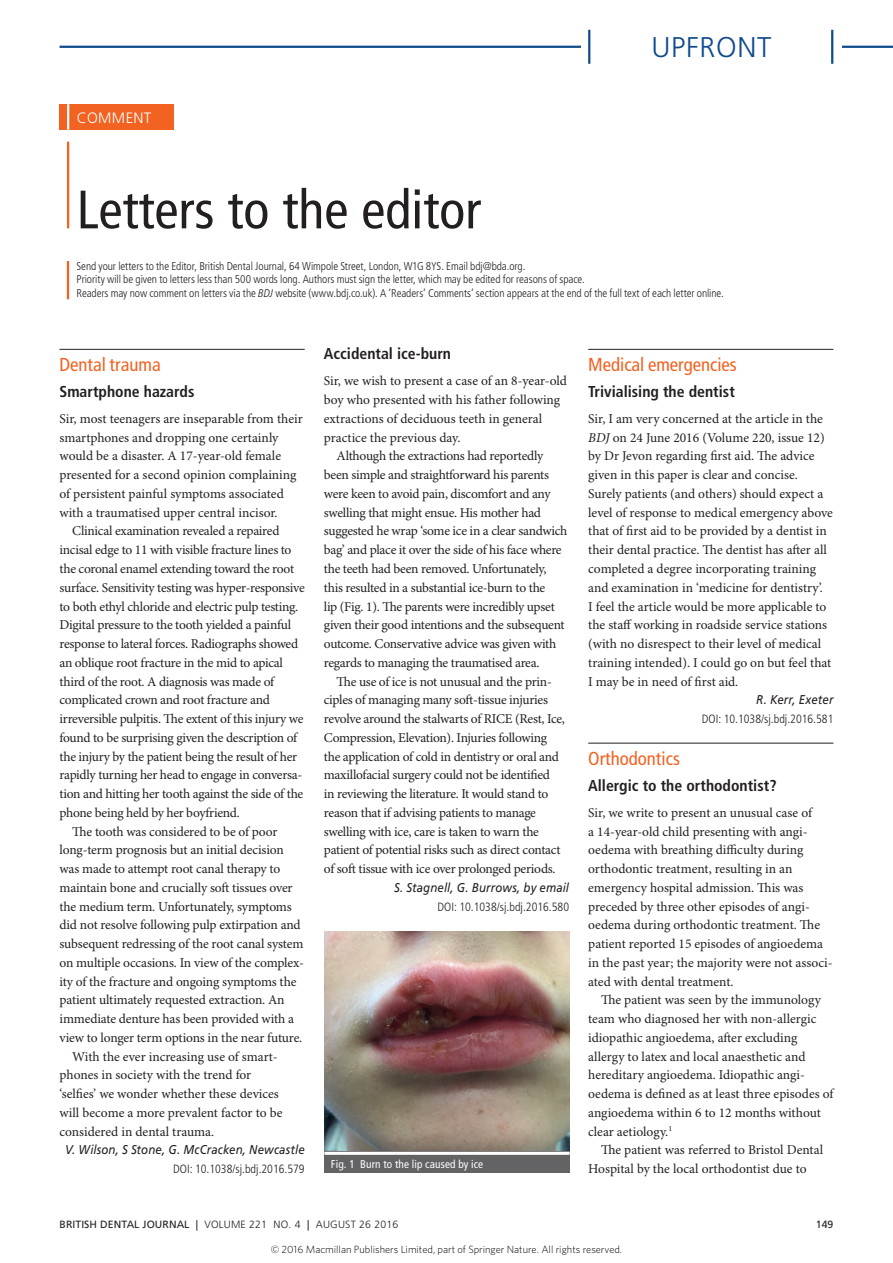
<style>
.page{position:relative;width:893px;height:1263px;background:#fff}
.page>*{position:absolute;margin:0;border:0;box-sizing:border-box;transform-origin:0 0}
.heading___1{font:condensed 54px "Frutiger LT Std";color:#231f20}
.t1{font:300 28.5px "Frutiger LT Std";letter-spacing:.025em;color:#0f4b8d}
.letters___heading{font:condensed 18.75px "Frutiger LT Std";color:#f26221}
.letters___crosshead{font:700 condensed 15.75px "Frutiger LT Std";color:#231f20}
.tag_-_1{font:300 15px "Frutiger LT Std";letter-spacing:.025em;color:#fff}
.body_9pt_ragged{font:13.5px/18.8px "Minion Pro";letter-spacing:-.02em;color:#231f20}
.body_9pt_ragged_1st{font:13.5px/18.8px "Minion Pro";color:#231f20}
.body_9pt_ragged-2{font:13.5px/18.8px "Minion Pro";color:#231f20}
.letters___authors{font:italic 12.75px "Frutiger LT Std";letter-spacing:.01em;color:#231f20;scale:.9 1}
.DOI{font:300 condensed 12px "Frutiger LT Std";color:#231f20}
.contact_-_upfront{font:300 condensed 11.25px/13.5px "Frutiger LT Std";letter-spacing:-.005em;color:#231f20}
.fig_caption_3___upfr{font:condensed 11.25px "Frutiger LT Std";letter-spacing:.015em;color:#fff}
.t2{font:300 10.5px "Whitney";color:#000}
.page_footer{font:300 10.5px "Frutiger LT Std";letter-spacing:.02em;color:#231f20}
.page_footer-2{font:10.5px "Frutiger LT Std";color:#231f20}
.s1{font-style:italic}
.s2{font-weight:400}
</style>
<div class="page">
<hr style="left:60px;top:349px;width:245px;height:1px;background:#231f20">
<hr style="left:588px;top:349px;width:245px;height:1px;background:#231f20">
<hr style="left:588px;top:743px;width:245px;height:1px;background:#231f20">
<img style="left:324px;top:931px;width:246px;height:221px">
<div style="left:324px;top:1152px;width:246px;height:21px;background:#636366"></div>
<hr style="left:324px;top:1152px;width:246px;height:3px;background:#fff">
<div style="left:60px;top:104px;width:114px;height:26px;background:#f26221"></div>
<hr style="left:67px;top:104px;width:2px;height:26px;background:#fff">
<hr style="left:67px;top:142px;width:2px;height:86px;background:#f26221">
<hr style="left:67px;top:261px;width:2px;height:38px;background:#f26221">
<hr style="left:60px;top:46px;width:833px;height:2px;background:#0f4b8d">
<div style="left:581px;top:30px;width:261px;height:34px;background:#fff"></div>
<hr style="left:831px;top:30px;width:2px;height:34px;background:#0f4b8d">
<hr style="left:588px;top:30px;width:2px;height:34px;background:#0f4b8d">
<p class="tag_-_1" style="left:77px;top:109px;width:76px">COMMENT</p>
<p class="heading___1" style="left:77px;top:178px;width:406px">Letters to the editor</p>
<h2 class="t1" style="left:651px;top:31px;width:121px">UPFRONT</h2>
<p class="contact_-_upfront" style="left:77px;top:259px;width:649px">Send your letters to the Editor, British Dental Journal, 64 Wimpole Street, London, W1G 8YS. Email bdj@bda.org.<br>Priority will be given to letters less than 500 words long. Authors must sign the letter, which may be edited for reasons of space.<br>Readers may now comment on letters via the <span class="s1">BDJ</span> website (www.bdj.co.uk). A ‘Readers’ Comments’ section appears at the end of the full text of each letter online.</p>
<p class="letters___heading" style="left:60px;top:354px;width:103px">Dental trauma</p>
<p class="letters___crosshead" style="left:60px;top:382px;width:136px">Smartphone hazards</p>
<p class="body_9pt_ragged_1st" style="left:60px;top:410px;width:245px">Sir, most teenagers are inseparable from their smartphones and dropping one certainly would be a disaster. A 17-year-old female presented for a second opinion complaining of persistent painful symptoms associated with a traumatised upper central incisor.</p>
<p class="body_9pt_ragged" style="left:60px;top:522px;width:247px;text-indent:13px">Clinical examination revealed a repaired incisal edge to 11 with visible fracture lines to the coronal enamel extending toward the root surface. Sensitivity testing was hyper-responsive to both ethyl chloride and electric pulp testing.<br>Digital pressure to the tooth yielded a painful response to lateral forces. Radiographs showed an oblique root fracture in the mid to apical third of the root. A diagnosis was made of complicated crown and root fracture and irreversible pulpitis. The extent of this injury we found to be surprising given the description of the injury by the patient being the result of her rapidly turning her head to engage in conversa&shy;tion and hitting her tooth against the side of the phone being held by her boyfriend.</p>
<p class="body_9pt_ragged" style="left:60px;top:822px;width:246px;text-indent:13px">The tooth was considered to be of poor long-term prognosis but an initial decision was made to attempt root canal therapy to maintain bone and crucially soft tissues over the medium term. Unfortunately, symptoms did not resolve following pulp extirpation and subsequent redressing of the root canal system on multiple occasions. In view of the complex&shy;ity of the fracture and ongoing symptoms the patient ultimately requested extraction. An immediate denture has been provided with a view to longer term options in the near future.</p>
<p class="body_9pt_ragged-2" style="left:60px;top:1047px;width:224px;text-indent:13px">With the ever increasing use of smart&shy;phones in society with the trend for ‘selfies’ we wonder whether these devices will become a more prevalent factor to be considered in dental trauma.</p>
<p class="letters___authors" style="left:65px;top:1142px;width:268px">V. Wilson, S Stone, G. McCracken, Newcastle</p>
<p class="DOI" style="left:173px;top:1162px;width:133px">DOI: 10.1038/sj.bdj.2016.579</p>
<p class="letters___crosshead" style="left:324px;top:344px;width:129px">Accidental ice-burn</p>
<p class="body_9pt_ragged_1st" style="left:324px;top:372px;width:245px">Sir, we wish to present a case of an 8-year-old boy who presented with his father following extractions of deciduous teeth in general practice the previous day.</p>
<p class="body_9pt_ragged" style="left:324px;top:447px;width:245px;text-indent:13px">Although the extractions had reportedly been simple and straightforward his parents were keen to avoid pain, discomfort and any swelling that might ensue. His mother had suggested he wrap ‘some ice in a clear sandwich bag’ and place it over the side of his face where the teeth had been removed. Unfortunately, this resulted in a substantial ice-burn to the<br>lip (Fig. 1). The parents were incredibly upset given their good intentions and the subsequent outcome. Conservative advice was given with regards to managing the traumatised area.</p>
<p class="body_9pt_ragged" style="left:324px;top:672px;width:243px;text-indent:13px">The use of ice is not unusual and the prin&shy;ciples of managing many soft-tissue injuries revolve around the stalwarts of RICE (Rest, Ice, Compression, Elevation). Injuries following the application of cold in dentistry or oral and maxillofacial surgery could not be identified<br>in reviewing the literature. It would stand to reason that if advising patients to manage swelling with ice, care is taken to warn the patient of potential risks such as direct contact of soft tissue with ice over prolonged periods.</p>
<p class="letters___authors" style="left:394px;top:880px;width:196px">S. Stagnell, G. Burrows, by email</p>
<p class="DOI" style="left:438px;top:899px;width:133px">DOI: 10.1038/sj.bdj.2016.580</p>
<p class="fig_caption_3___upfr" style="left:331px;top:1158px;width:154px">Fig. 1 Burn to the lip caused by ice</p>
<p class="letters___heading" style="left:588px;top:354px;width:150px">Medical emergencies</p>
<p class="letters___crosshead" style="left:588px;top:382px;width:148px">Trivialising the dentist</p>
<p class="body_9pt_ragged_1st" style="left:588px;top:410px;width:246px">Sir, I am very concerned at the article in the <span class="s1">BDJ</span> on 24 June 2016 (Volume 220, issue 12) by Dr Jevon regarding first aid. The advice given in this paper is clear and concise.<br>Surely patients (and others) should expect a level of response to medical emergency above that of first aid to be provided by a dentist in their dental practice. The dentist has after all completed a degree incorporating training and examination in ‘medicine for dentistry’.<br>I feel the article would be more applicable to the staff working in roadside service stations (with no disrespect to their level of medical training intended). I could go on but feel that I may be in need of first aid.</p>
<p class="letters___authors" style="left:756px;top:692px;width:87px">R. Kerr, Exeter</p>
<p class="DOI" style="left:702px;top:712px;width:133px">DOI: 10.1038/sj.bdj.2016.581</p>
<p class="letters___heading" style="left:588px;top:748px;width:93px">Orthodontics</p>
<p class="letters___crosshead" style="left:588px;top:776px;width:190px">Allergic to the orthodontist?</p>
<p class="body_9pt_ragged_1st" style="left:588px;top:804px;width:246px">Sir, we write to present an unusual case of<br>a 14-year-old child presenting with angi&shy;oedema with breathing difficulty during orthodontic treatment, resulting in an emergency hospital admission. This was preceded by three other episodes of angi&shy;oedema during orthodontic treatment. The patient reported 15 episodes of angioedema in the past year; the majority were not associ&shy;ated with dental treatment.</p>
<p class="body_9pt_ragged-2" style="left:588px;top:991px;width:247px;text-indent:13px">The patient was seen by the immunology team who diagnosed her with non-allergic idiopathic angioedema, after excluding allergy to latex and local anaesthetic and hereditary angioedema. Idiopathic angi&shy;oedema is defined as at least three episodes of angioedema within 6 to 12 months without clear aetiology.<sup>1</sup></p>
<p class="body_9pt_ragged-2" style="left:588px;top:1141px;width:236px;text-indent:13px">The patient was referred to Bristol Dental<br>Hospital by the local orthodontist due to</p>
<p class="page_footer" style="left:60px;top:1219px;width:340px"><span class="s2">BRITISH DENTAL JOURNAL |</span> VOLUME 221 NO. 4 <span class="s2">|</span> AUGUST 26 2016</p>
<p class="page_footer-2" style="left:816px;top:1218px;width:19px">149</p>
<p class="t2" style="left:271px;top:1243px;width:353px">© 2016 Macmillan Publishers Limited, part of Springer Nature. All rights reserved.</p>
</div>
